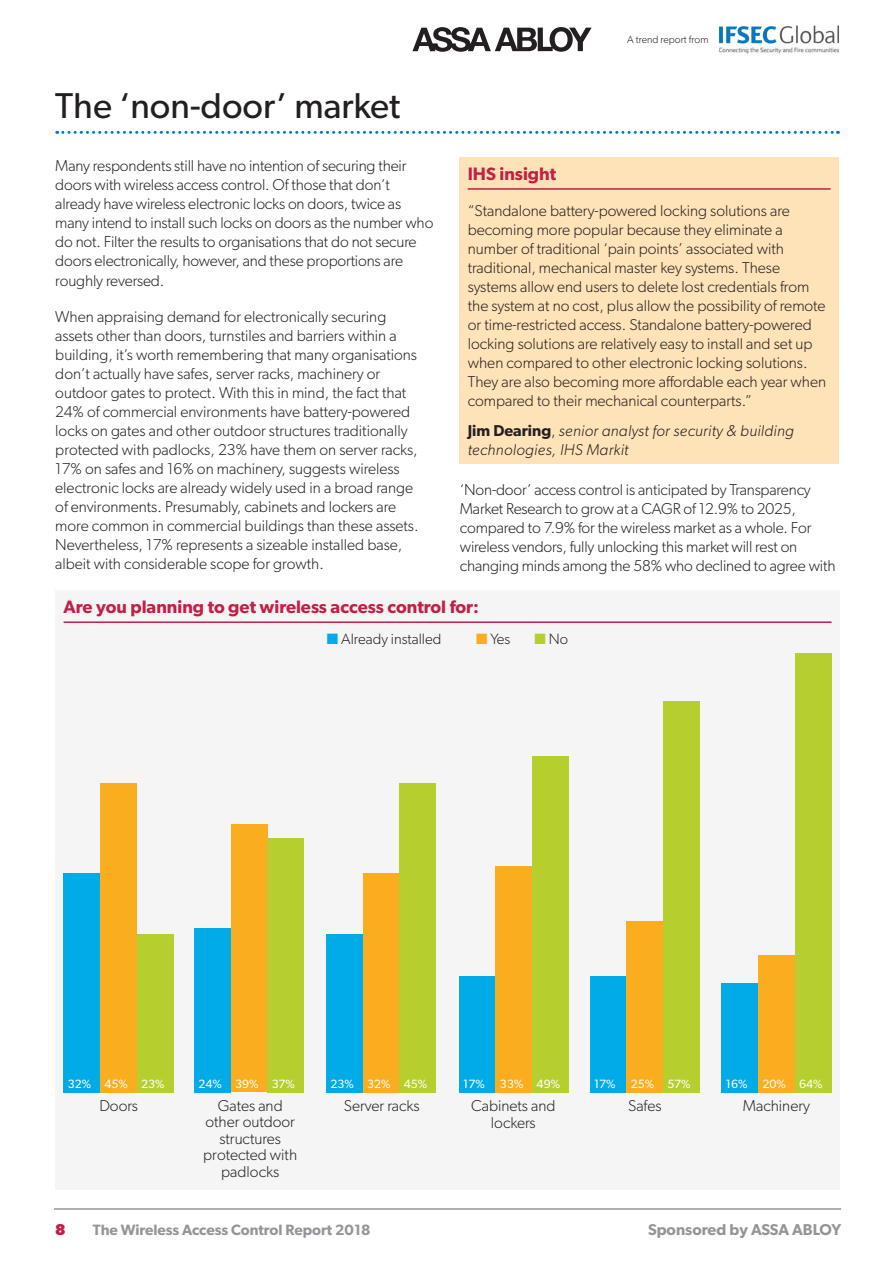
<style>
.page{position:relative;width:893px;height:1263px;background:#fff}
.page>*{position:absolute;margin:0;border:0;box-sizing:border-box;transform-origin:0 0}
.Chapter_head{font:36px "Gibson";color:#231f20}
.analysis_head{font:600 18px "Gibson";color:#c21f45}
.body_copy{font:300 15.75px/19px "Gibson";color:#231f20}
.body_copy-2{font:italic 300 15.75px/19px "Gibson";letter-spacing:.02em;color:#231f20}
.t1{font:600 15.75px "Gibson";color:#939598}
.t2{font:700 15.75px "Gibson";color:#c21f45}
.t3{font:600 15px "Gibson";color:#939598}
.body_copy-3{font:300 15px "Gibson";color:#231f20}
.bar_chart_per_cent{font:12px "Gibson";color:#fff}
.t4{font:300 10.5px "Gibson";color:#231f20}
.s1{font-weight:600;font-style:normal}
.s2{font-style:normal}
.s3{color:#00abe7}
.s4{color:#faad1e}
.s5{color:#b6cf2f}
</style>
<div class="page">
<hr style="left:54px;top:1208px;width:787px;height:2px;background:#939598">
<img style="left:718px;top:25px;width:121px;height:29px">
<svg style="left:412px;top:27px;width:180px;height:25px"></svg>
<svg style="left:57px;top:131px;width:781px;height:3px"></svg>
<div style="left:459px;top:157px;width:380px;height:306px;background:#fee2b8"></div>
<hr style="left:468px;top:188px;width:362px;height:2px;background:#c21f45">
<div style="left:55px;top:590px;width:785px;height:599px;background:#f5f5f5"></div>
<hr style="left:64px;top:621px;width:767px;height:2px;background:#c21f45">
<div style="left:64px;top:873px;width:36px;height:219px;background:#00abe7"></div>
<div style="left:194px;top:927px;width:37px;height:165px;background:#00abe7"></div>
<div style="left:326px;top:934px;width:37px;height:158px;background:#00abe7"></div>
<div style="left:459px;top:976px;width:36px;height:116px;background:#00abe7"></div>
<div style="left:590px;top:976px;width:36px;height:116px;background:#00abe7"></div>
<div style="left:722px;top:982px;width:36px;height:110px;background:#00abe7"></div>
<div style="left:100px;top:783px;width:37px;height:309px;background:#faad1e"></div>
<div style="left:231px;top:824px;width:36px;height:268px;background:#faad1e"></div>
<div style="left:363px;top:873px;width:36px;height:219px;background:#faad1e"></div>
<div style="left:496px;top:866px;width:36px;height:226px;background:#faad1e"></div>
<div style="left:626px;top:921px;width:37px;height:171px;background:#faad1e"></div>
<div style="left:758px;top:955px;width:37px;height:137px;background:#faad1e"></div>
<div style="left:137px;top:934px;width:36px;height:158px;background:#b6cf2f"></div>
<div style="left:268px;top:838px;width:36px;height:254px;background:#b6cf2f"></div>
<div style="left:399px;top:783px;width:37px;height:309px;background:#b6cf2f"></div>
<div style="left:532px;top:756px;width:37px;height:336px;background:#b6cf2f"></div>
<div style="left:663px;top:701px;width:37px;height:391px;background:#b6cf2f"></div>
<div style="left:795px;top:653px;width:36px;height:439px;background:#b6cf2f"></div>
<p class="Chapter_head" style="left:55px;top:84px;width:347px">The ‘non-door’ market</p>
<p class="body_copy" style="left:55px;top:156px;width:380px">Many respondents still have no intention of securing their doors with wireless access control. Of those that don’t already have wireless electronic locks on doors, twice as many intend to install such locks on doors as the number who do not. Filter the results to organisations that do not secure doors electronically, however, and these proportions are roughly reversed.</p>
<p class="body_copy" style="left:55px;top:306px;width:365px">When appraising demand for electronically securing assets other than doors, turnstiles and barriers within a building, it’s worth remembering that many organisations don’t actually have safes, server racks, machinery or outdoor gates to protect. With this in mind, the fact that 24% of commercial environments have battery-powered locks on gates and other outdoor structures traditionally protected with padlocks, 23% have them on server racks, 17% on safes and 16% on machinery, suggests wireless electronic locks are already widely used in a broad range of environments. Presumably, cabinets and lockers are more common in commercial buildings than these assets.<br>Nevertheless, 17% represents a sizeable installed base, albeit with considerable scope for growth.</p>
<p class="t4" style="left:627px;top:33px;width:83px">A trend report from</p>
<p class="analysis_head" style="left:468px;top:163px;width:90px">IHS insight</p>
<p class="body_copy" style="left:468px;top:201px;width:360px">“Standalone battery-powered locking solutions are becoming more popular because they eliminate a number of traditional ‘pain points’ associated with traditional, mechanical master key systems. These systems allow end users to delete lost credentials from the system at no cost, plus allow the possibility of remote or time-restricted access. Standalone battery-powered locking solutions are relatively easy to install and set up when compared to other electronic locking solutions.<br>They are also becoming more affordable each year when compared to their mechanical counterparts.”</p>
<p class="body_copy-2" style="left:468px;top:421px;width:328px"><span class="s1">Jim Dearing</span><span class="s2">,</span> senior analyst for security &amp; building technologies, IHS Markit</p>
<p class="body_copy" style="left:460px;top:480px;width:377px">‘Non-door’ access control is anticipated by Transparency Market Research to grow at a CAGR of 12.9% to 2025, compared to 7.9% for the wireless market as a whole. For wireless vendors, fully unlocking this market will rest on changing minds among the 58% who declined to agree with</p>
<p class="analysis_head" style="left:64px;top:596px;width:417px">Are you planning to get wireless access control for:</p>
<p class="body_copy-3" style="left:327px;top:629px;width:116px"><span class="s3">■</span> Already installed</p>
<p class="body_copy-3" style="left:476px;top:629px;width:36px"><span class="s4">■</span> Yes</p>
<p class="body_copy-3" style="left:534px;top:629px;width:35px"><span class="s5">■</span>No</p>
<p class="bar_chart_per_cent" style="left:68px;top:1077px;width:25px">32%</p>
<p class="bar_chart_per_cent" style="left:104px;top:1077px;width:25px">45%</p>
<p class="bar_chart_per_cent" style="left:141px;top:1077px;width:25px">23%</p>
<p class="bar_chart_per_cent" style="left:199px;top:1077px;width:25px">24%</p>
<p class="bar_chart_per_cent" style="left:235px;top:1077px;width:25px">39%</p>
<p class="bar_chart_per_cent" style="left:272px;top:1077px;width:24px">37%</p>
<p class="bar_chart_per_cent" style="left:330px;top:1077px;width:25px">23%</p>
<p class="bar_chart_per_cent" style="left:367px;top:1077px;width:25px">32%</p>
<p class="bar_chart_per_cent" style="left:404px;top:1077px;width:25px">45%</p>
<p class="bar_chart_per_cent" style="left:463px;top:1077px;width:23px">17%</p>
<p class="bar_chart_per_cent" style="left:500px;top:1077px;width:25px">33%</p>
<p class="bar_chart_per_cent" style="left:537px;top:1077px;width:25px">49%</p>
<p class="bar_chart_per_cent" style="left:594px;top:1077px;width:23px">17%</p>
<p class="bar_chart_per_cent" style="left:631px;top:1077px;width:25px">25%</p>
<p class="bar_chart_per_cent" style="left:667px;top:1077px;width:25px">57%</p>
<p class="bar_chart_per_cent" style="left:726px;top:1077px;width:23px">16%</p>
<p class="bar_chart_per_cent" style="left:762px;top:1077px;width:25px">20%</p>
<p class="bar_chart_per_cent" style="left:799px;top:1077px;width:25px">64%</p>
<p class="body_copy" style="left:99px;top:1096px;width:40px">Doors</p>
<p class="body_copy" style="left:203px;top:1097px;width:95px;line-height:16.5px;text-align:center">Gates and other outdoor structures protected with padlocks</p>
<p class="body_copy" style="left:344px;top:1096px;width:77px">Server racks</p>
<p class="body_copy" style="left:471px;top:1097px;width:86px;line-height:16.5px;text-align:center">Cabinets and lockers</p>
<p class="body_copy" style="left:628px;top:1096px;width:35px">Safes</p>
<p class="body_copy" style="left:743px;top:1096px;width:69px">Machinery</p>
<p class="t2" style="left:55px;top:1220px;width:12px">8</p>
<p class="t3" style="left:93px;top:1221px;width:279px">The Wireless Access Control Report 2018</p>
<p class="t1" style="left:648px;top:1220px;width:195px">Sponsored by ASSA ABLOY</p>
</div>
